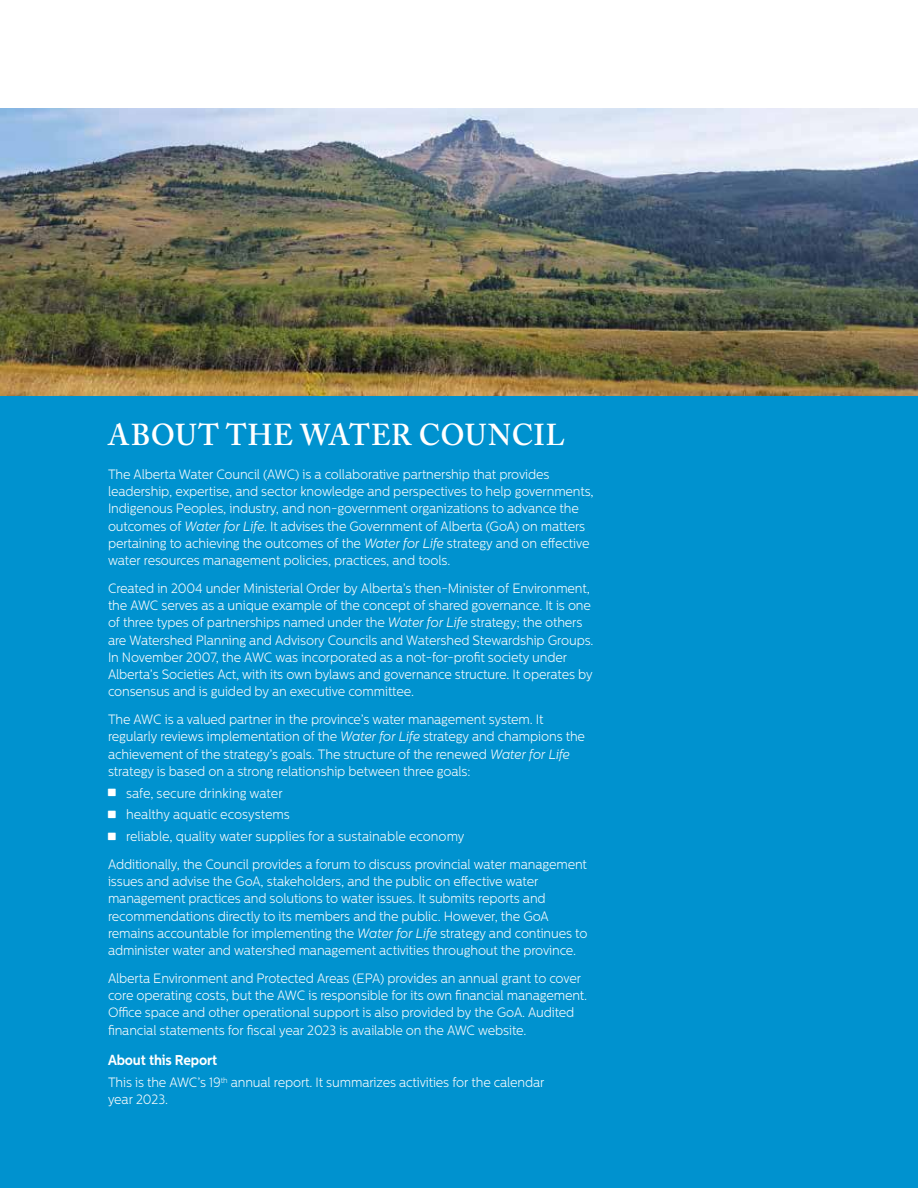
<style>
.page{position:relative;width:918px;height:1188px;background:#fff}
.page>*{position:absolute;margin:0;border:0;box-sizing:border-box;transform-origin:0 0}
.t1{font:600 30px "Adobe Caslon Pro";letter-spacing:.025em;color:#fff;scale:.95 1}
.t2{font:700 14.25px "Centrale Sans";letter-spacing:-.01em;color:#fff;scale:.94 1}
.t3{font:300 13.5px/17.2px "Centrale Sans";letter-spacing:-.01em;color:#fff;scale:.94 1}
.s1{font-style:italic}
</style>
<div class="page">
<div style="left:0;top:396px;width:918px;height:792px;background:#0092cf"></div>
<img style="left:0;top:108px;width:918px;height:288px">
<h1 class="t1" style="left:108px;top:417px;width:482px">ABOUT THE WATER COUNCIL</h1>
<p class="t3" style="left:108px;top:465px;width:518px">The Alberta Water Council (AWC) is a collaborative partnership that provides leadership, expertise, and sector knowledge and perspectives to help governments, Indigenous Peoples, industry, and non-government organizations to advance the outcomes of <span class="s1">Water for Life</span>. It advises the Government of Alberta (GoA) on matters pertaining to achieving the outcomes of the <span class="s1">Water for Life</span> strategy and on effective water resources management policies, practices, and tools.</p>
<p class="t3" style="left:108px;top:579px;width:518px">Created in 2004 under Ministerial Order by Alberta’s then-Minister of Environment, the AWC serves as a unique example of the concept of shared governance. It is one of three types of partnerships named under the <span class="s1">Water for Life</span> strategy; the others are Watershed Planning and Advisory Councils and Watershed Stewardship Groups.<br>In November 2007, the AWC was incorporated as a not-for-profit society under Alberta’s Societies Act, with its own bylaws and governance structure. It operates by consensus and is guided by an executive committee.</p>
<p class="t3" style="left:108px;top:711px;width:509px">The AWC is a valued partner in the province’s water management system. It regularly reviews implementation of the <span class="s1">Water for Life</span> strategy and champions the achievement of the strategy’s goals. The structure of the renewed <span class="s1">Water for Life </span>strategy is based on a strong relationship between three goals:</p>
<p class="t3" style="left:126px;top:782px;width:362px;line-height:21.8px">safe, secure drinking water<br>healthy aquatic ecosystems<br>reliable, quality water supplies for a sustainable economy</p>
<p class="t3" style="left:108px;top:855px;width:512px">Additionally, the Council provides a forum to discuss provincial water management issues and advise the GoA, stakeholders, and the public on effective water management practices and solutions to water issues. It submits reports and recommendations directly to its members and the public. However, the GoA remains accountable for implementing the <span class="s1">Water for Life</span> strategy and continues to administer water and watershed management activities throughout the province.</p>
<p class="t3" style="left:108px;top:969px;width:511px">Alberta Environment and Protected Areas (EPA) provides an annual grant to cover core operating costs, but the AWC is responsible for its own financial management.<br>Office space and other operational support is also provided by the GoA. Audited financial statements for fiscal year 2023 is available on the AWC website.</p>
<p class="t2" style="left:108px;top:1052px;width:118px">About this Report</p>
<p class="t3" style="left:108px;top:1074px;width:466px">This is the AWC’s 19<sup>th</sup> annual report. It summarizes activities for the calendar year 2023.</p>
</div>
